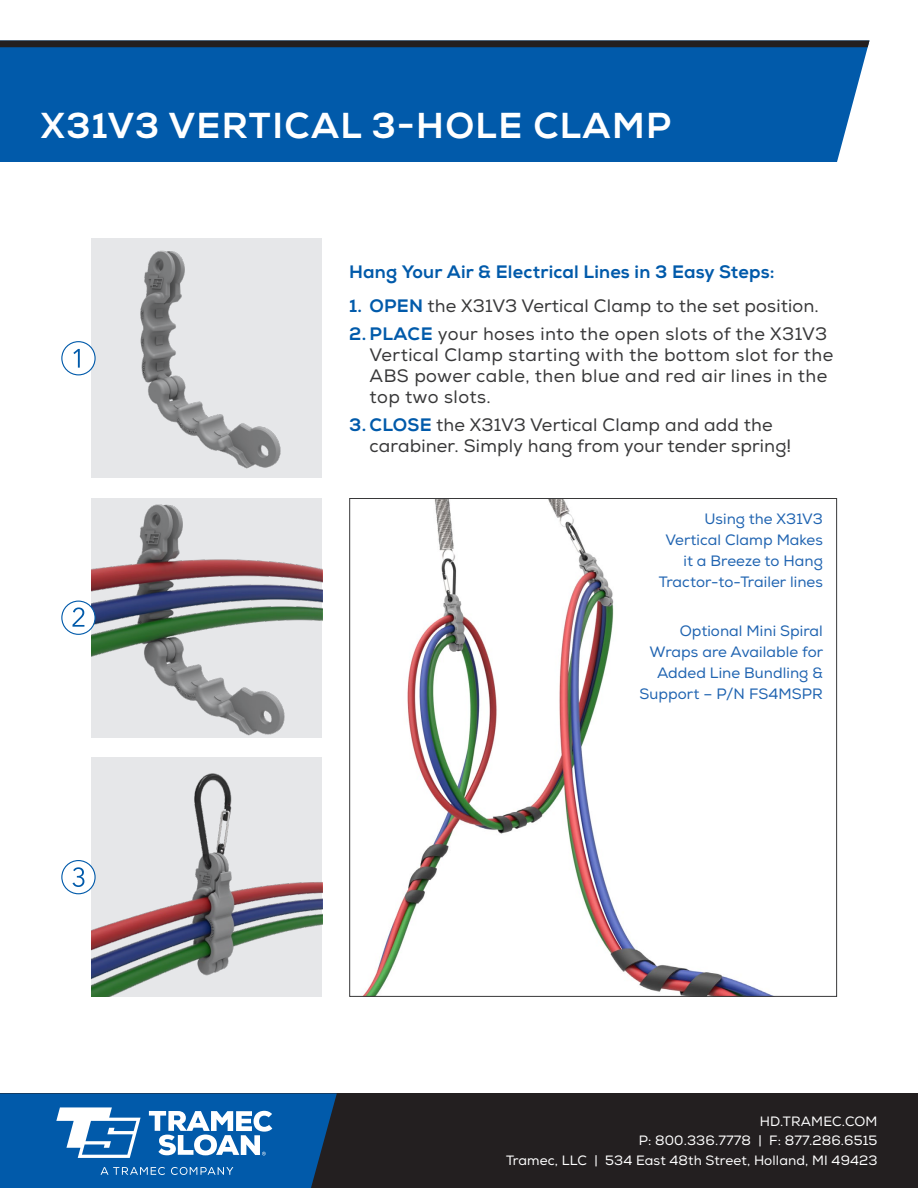
<style>
.page{position:relative;width:918px;height:1188px;background:#fff}
.page>*{position:absolute;margin:0;border:0;box-sizing:border-box;transform-origin:0 0}
.Cat_section_heading{font:800 36px "Nexa";letter-spacing:.04em;color:#fff}
.t1{font:18px/21px "Nexa";letter-spacing:.01em;color:#383839}
.t2{font:800 18px "Nexa";letter-spacing:.01em;color:#015aaa}
.t3{font:15px/21px "Nexa";letter-spacing:.005em;color:#2064b1;text-align:right}
.t4{font:13.5px "Nexa";letter-spacing:.01em;color:#fff}
.s1{font-weight:800;color:#015aaa}
</style>
<div class="page">
<img style="left:363px;top:500px;width:408px;height:495px">
<div style="left:0;top:47px;width:868px;height:115px;background:#015aaa"></div>
<svg style="left:0;top:40px;width:869px;height:7px;background:#29292c"></svg>
<div style="left:0;top:1094px;width:918px;height:94px;background:#231f20"></div>
<svg style="left:0;top:1094px;width:337px;height:94px;background:#276fb1"></svg>
<div style="left:92px;top:239px;width:230px;height:239px;background:#e6e7e9"></div>
<img style="left:92px;top:498px;width:230px;height:239px">
<div style="left:62px;top:342px;width:33px;height:33px;background:#fff;border-radius:50%"></div>
<div style="left:61px;top:341px;width:35px;height:34px;border:1px solid #015aaa;border-radius:50%"></div>
<svg style="left:73px;top:349px;width:7px;height:19px"></svg>
<div style="left:62px;top:601px;width:33px;height:33px;background:#fff;border-radius:50%"></div>
<div style="left:61px;top:601px;width:35px;height:34px;border:1px solid #015aaa;border-radius:50%"></div>
<svg style="left:72px;top:607px;width:12px;height:20px"></svg>
<div style="left:61px;top:860px;width:35px;height:34px;border:1px solid #015aaa;border-radius:50%"></div>
<svg style="left:72px;top:867px;width:12px;height:20px"></svg>
<img style="left:140px;top:250px;width:141px;height:219px">
<img style="left:92px;top:758px;width:230px;height:239px">
<p class="Cat_section_heading" style="left:41px;top:104px;width:632px">X31V3 VERTICAL 3-HOLE CLAMP</p>
<p class="t2" style="left:349px;top:260px;width:427px">Hang Your Air &amp; Electrical Lines in 3 Easy Steps:</p>
<p class="t1" style="left:349px;top:296px;width:471px"><span class="s1">1. OPEN</span> the X31V3 Vertical Clamp to the set position.</p>
<p class="t1" style="left:370px;top:323px;width:465px;text-indent:-20px"><span class="s1">2.PLACE</span> your hoses into the open slots of the X31V3<br>Vertical Clamp starting with the bottom slot for the ABS power cable, then blue and red air lines in the top two slots.</p>
<p class="t1" style="left:370px;top:414px;width:423px;text-indent:-20px"><span class="s1">3. CLOSE</span> the X31V3 Vertical Clamp and add the carabiner. Simply hang from your tender spring!</p>
<p class="t3" style="left:659px;top:509px;width:165px">Using the X31V3<br>Vertical Clamp Makes it a Breeze to Hang<br>Tractor-to-Trailer lines</p>
<p class="t3" style="left:640px;top:621px;width:185px">Optional Mini Spiral<br>Wraps are Available for<br>Added Line Bundling &amp;<br>Support – P/N FS4MSPR</p>
<p class="t4" style="left:760px;top:1113px;width:119px">HD.TRAMEC.COM</p>
<p class="t4" style="left:639px;top:1133px;width:240px">P: 800.336.7778 | F: 877.286.6515</p>
<p class="t4" style="left:506px;top:1152px;width:373px">Tramec, LLC | 534 East 48th Street, Holland, MI 49423</p>
</div>
